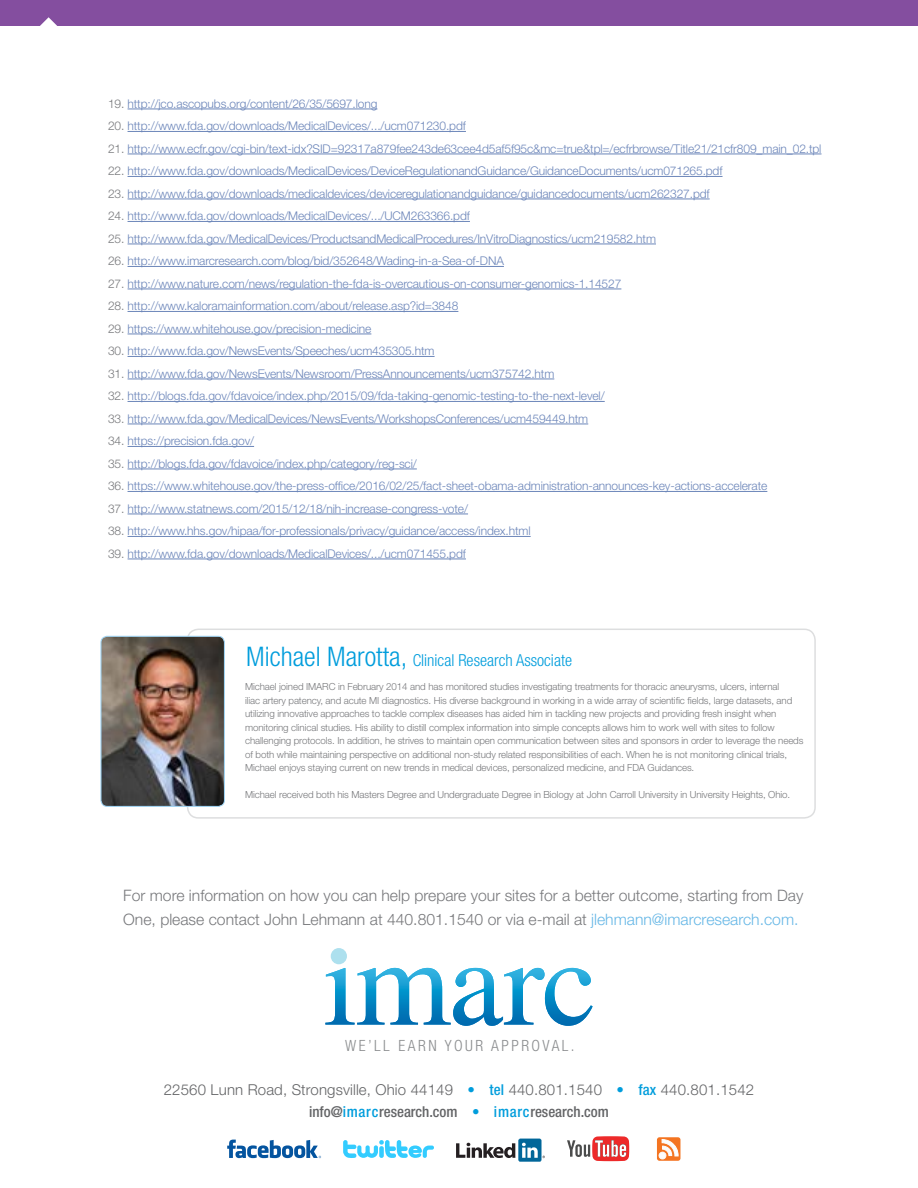
<style>
.page{position:relative;width:918px;height:1188px;background:#fff}
.page>*{position:absolute;margin:0;border:0;box-sizing:border-box;transform-origin:0 0}
.t1{font:300 condensed 16.5px "Helvetica Neue";color:#009ddc}
.t2{font:300 15.75px/24px "Helvetica Neue";color:#77787b}
.t3{font:300 condensed 15.45px "Helvetica Neue";letter-spacing:.16em;color:#8a8c8e}
.t4{font:300 15px/22.5px "Helvetica Neue";letter-spacing:.01em;color:#636466;text-align:center}
.t5{font:300 12px "Helvetica Neue";letter-spacing:-.01em;color:#6b85b9}
.t6{font:300 9.75px/13.5px "Helvetica Neue";letter-spacing:-.01em;color:#77787b}
.s1{color:#77787b}
.s2{font-size:27px}
.s3{color:#66b7e6}
.s4{font-weight:400;font-stretch:condensed;color:#009ddc}
.s5{font-weight:500;font-stretch:condensed;color:#009ddc}
.s6{font-weight:500;font-stretch:condensed}
</style>
<div class="page">
<img style="left:325px;top:968px;width:268px;height:58px">
<div style="left:331px;top:948px;width:16px;height:16px;background:#ade0ee;border-radius:50%"></div>
<div style="left:187px;top:629px;width:629px;height:190px;border:2px solid #dddedf;border-radius:11px"></div>
<img style="left:102px;top:636px;width:121px;height:169px">
<div style="left:100px;top:636px;width:125px;height:171px;border:1px solid #a1d5f4;border-radius:6px"></div>
<svg style="left:657px;top:1137px;width:24px;height:24px"></svg>
<svg style="left:343px;top:1140px;width:91px;height:18px"></svg>
<svg style="left:227px;top:1140px;width:94px;height:18px"></svg>
<svg style="left:567px;top:1136px;width:62px;height:25px"></svg>
<svg style="left:456px;top:1139px;width:89px;height:23px"></svg>
<div style="left:0;top:0;width:918px;height:26px;background:#844e9f"></div>
<svg style="left:40px;top:17px;width:17px;height:9px"></svg>
<hr style="left:128px;top:109px;width:249px;height:1px;background:#6b85b9">
<hr style="left:128px;top:131px;width:338px;height:1px;background:#6b85b9">
<hr style="left:128px;top:154px;width:694px;height:1px;background:#6b85b9">
<hr style="left:128px;top:176px;width:595px;height:1px;background:#6b85b9">
<hr style="left:128px;top:199px;width:582px;height:1px;background:#6b85b9">
<hr style="left:128px;top:221px;width:342px;height:1px;background:#6b85b9">
<hr style="left:128px;top:244px;width:528px;height:1px;background:#6b85b9">
<hr style="left:128px;top:266px;width:376px;height:1px;background:#6b85b9">
<hr style="left:128px;top:289px;width:493px;height:1px;background:#6b85b9">
<hr style="left:128px;top:311px;width:330px;height:1px;background:#6b85b9">
<hr style="left:128px;top:334px;width:243px;height:1px;background:#6b85b9">
<hr style="left:128px;top:356px;width:307px;height:1px;background:#6b85b9">
<hr style="left:128px;top:379px;width:426px;height:1px;background:#6b85b9">
<hr style="left:128px;top:401px;width:477px;height:1px;background:#6b85b9">
<hr style="left:128px;top:424px;width:460px;height:1px;background:#6b85b9">
<hr style="left:128px;top:446px;width:126px;height:1px;background:#6b85b9">
<hr style="left:128px;top:469px;width:289px;height:1px;background:#6b85b9">
<hr style="left:128px;top:491px;width:639px;height:1px;background:#6b85b9">
<hr style="left:128px;top:514px;width:340px;height:1px;background:#6b85b9">
<hr style="left:128px;top:536px;width:403px;height:1px;background:#6b85b9">
<hr style="left:128px;top:559px;width:338px;height:1px;background:#6b85b9">
<p class="t5" style="left:108px;top:96px;width:271px"><span class="s1">19.</span> http://jco.ascopubs.org/content/26/35/5697.long</p>
<p class="t5" style="left:108px;top:119px;width:359px"><span class="s1">20.</span> http://www.fda.gov/downloads/MedicalDevices/.../ucm071230.pdf</p>
<p class="t5" style="left:108px;top:141px;width:715px"><span class="s1">21.</span> http://www.ecfr.gov/cgi-bin/text-idx?SID=92317a879fee243de63cee4d5af5f95c&amp;mc=true&amp;tpl=/ecfrbrowse/Title21/21cfr809_main_02.tpl</p>
<p class="t5" style="left:108px;top:164px;width:616px"><span class="s1">22.</span> http://www.fda.gov/downloads/MedicalDevices/DeviceRegulationandGuidance/GuidanceDocuments/ucm071265.pdf</p>
<p class="t5" style="left:108px;top:186px;width:603px"><span class="s1">23.</span> http://www.fda.gov/downloads/medicaldevices/deviceregulationandguidance/guidancedocuments/ucm262327.pdf</p>
<p class="t5" style="left:108px;top:209px;width:363px"><span class="s1">24.</span> http://www.fda.gov/downloads/MedicalDevices/.../UCM263366.pdf</p>
<p class="t5" style="left:108px;top:231px;width:550px"><span class="s1">25.</span> http://www.fda.gov/MedicalDevices/ProductsandMedicalProcedures/InVitroDiagnostics/ucm219582.htm</p>
<p class="t5" style="left:108px;top:254px;width:397px"><span class="s1">26.</span> http://www.imarcresearch.com/blog/bid/352648/Wading-in-a-Sea-of-DNA</p>
<p class="t5" style="left:108px;top:276px;width:515px"><span class="s1">27.</span> http://www.nature.com/news/regulation-the-fda-is-overcautious-on-consumer-genomics-1.14527</p>
<p class="t5" style="left:108px;top:299px;width:352px"><span class="s1">28.</span> http://www.kaloramainformation.com/about/release.asp?id=3848</p>
<p class="t5" style="left:108px;top:321px;width:265px"><span class="s1">29.</span> https://www.whitehouse.gov/precision-medicine</p>
<p class="t5" style="left:108px;top:344px;width:328px"><span class="s1">30.</span> http://www.fda.gov/NewsEvents/Speeches/ucm435305.htm</p>
<p class="t5" style="left:108px;top:366px;width:448px"><span class="s1">31.</span> http://www.fda.gov/NewsEvents/Newsroom/PressAnnouncements/ucm375742.htm</p>
<p class="t5" style="left:108px;top:389px;width:498px"><span class="s1">32.</span> http://blogs.fda.gov/fdavoice/index.php/2015/09/fda-taking-genomic-testing-to-the-next-level/</p>
<p class="t5" style="left:108px;top:411px;width:482px"><span class="s1">33.</span> http://www.fda.gov/MedicalDevices/NewsEvents/WorkshopsConferences/ucm459449.htm</p>
<p class="t5" style="left:108px;top:434px;width:148px"><span class="s1">34.</span> https://precision.fda.gov/</p>
<p class="t5" style="left:108px;top:456px;width:310px"><span class="s1">35.</span> http://blogs.fda.gov/fdavoice/index.php/category/reg-sci/</p>
<p class="t5" style="left:108px;top:479px;width:661px"><span class="s1">36.</span> https://www.whitehouse.gov/the-press-office/2016/02/25/fact-sheet-obama-administration-announces-key-actions-accelerate</p>
<p class="t5" style="left:108px;top:501px;width:362px"><span class="s1">37.</span> http://www.statnews.com/2015/12/18/nih-increase-congress-vote/</p>
<p class="t5" style="left:108px;top:524px;width:424px"><span class="s1">38.</span> http://www.hhs.gov/hipaa/for-professionals/privacy/guidance/access/index.html</p>
<p class="t5" style="left:108px;top:546px;width:359px"><span class="s1">39.</span> http://www.fda.gov/downloads/MedicalDevices/.../ucm071455.pdf</p>
<h1 class="t1" style="left:246px;top:651px;width:327px"><span class="s2">Michael Marotta,</span> Clinical Research Associate</h1>
<p class="t6" style="left:245px;top:680px;width:560px">Michael joined IMARC in February 2014 and has monitored studies investigating treatments for thoracic aneurysms, ulcers, internal<br>iliac artery patency, and acute MI diagnostics. His diverse background in working in a wide array of scientific fields, large datasets, and utilizing innovative approaches to tackle complex diseases has aided him in tackling new projects and providing fresh insight when monitoring clinical studies. His ability to distill complex information into simple concepts allows him to work well with sites to follow challenging protocols. In addition, he strives to maintain open communication between sites and sponsors in order to leverage the needs of both while maintaining perspective on additional non-study related responsibilities of each. When he is not monitoring clinical trials, Michael enjoys staying current on new trends in medical devices, personalized medicine, and FDA Guidances.</p>
<p class="t6" style="left:245px;top:788px;width:547px">Michael received both his Masters Degree and Undergraduate Degree in Biology at John Carroll University in University Heights, Ohio.</p>
<h2 class="t2" style="left:123px;top:883px;width:682px">For more information on how you can help prepare your sites for a better outcome, starting from Day<br>One, please contact John Lehmann at 440.801.1540 or via e-mail at <span class="s3">jlehmann@imarcresearch.com.</span></h2>
<p class="t3" style="left:345px;top:1036px;width:231px">WE’LL EARN YOUR APPROVAL.</p>
<p class="t4" style="left:164px;top:1078px;width:592px">22560 Lunn Road, Strongsville, Ohio 44149 <span class="s4">•</span> <span class="s5">tel</span> 440.801.1540 <span class="s4">•</span> <span class="s5">fax</span> 440.801.1542 <span class="s6">info@</span><span class="s5">imarc</span><span class="s6">research.com</span> <span class="s4">•</span> <span class="s5">imarc</span><span class="s6">research.com</span></p>
</div>
